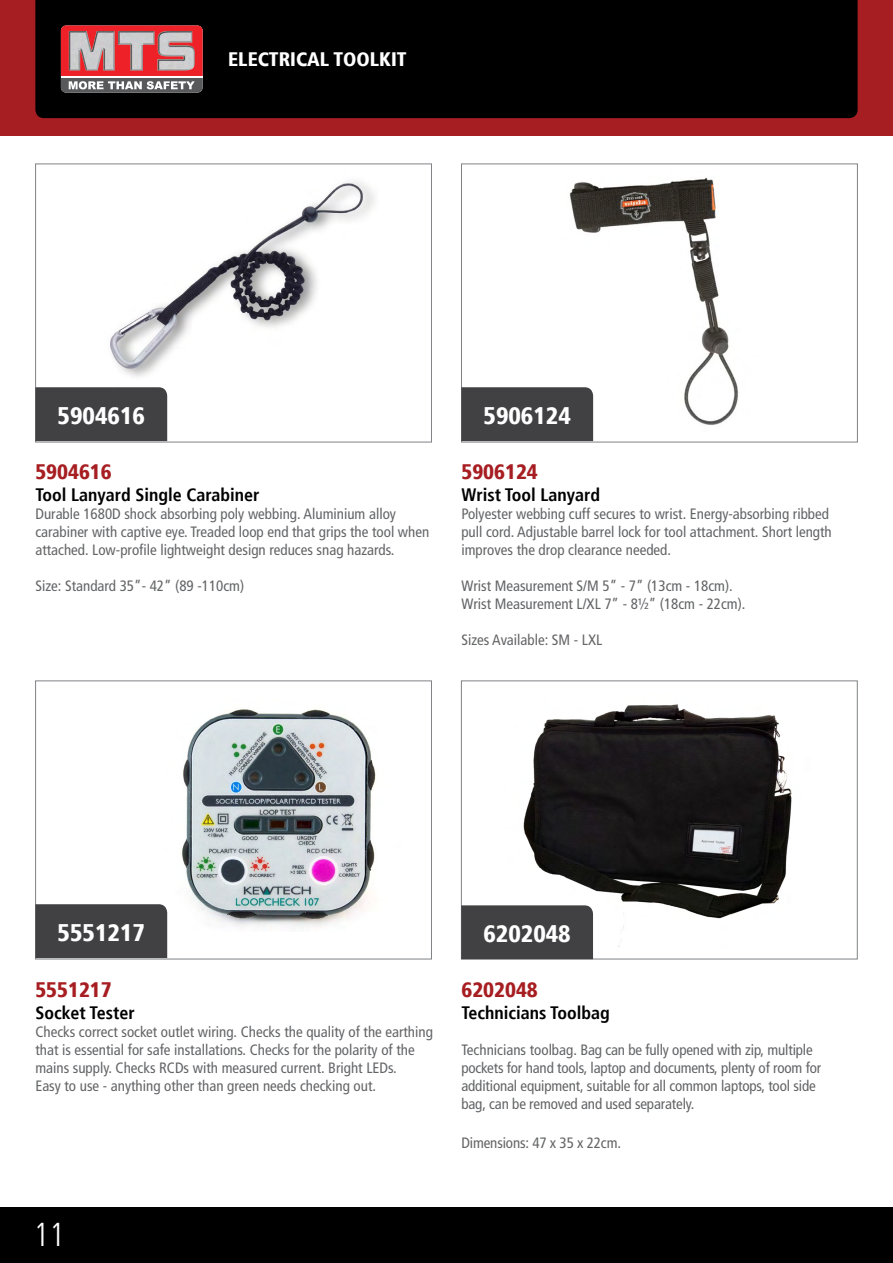
<style>
.page{position:relative;width:893px;height:1263px;background:#fff}
.page>*{position:absolute;margin:0;border:0;box-sizing:border-box;transform-origin:0 0}
.t1{font:300 condensed 33px "Frutiger LT";color:#fff}
.t2{font:900 condensed 24px "Frutiger";color:#fff}
.t3{font:900 condensed 21px "Frutiger";color:#a71e22}
.t4{font:900 condensed 19.5px "Frutiger";color:#fff}
.t5{font:700 condensed 18px "Frutiger";color:#000}
.t6{font:condensed 15px/18px "Frutiger LT";color:#636466}
</style>
<div class="page">
<div style="left:0;top:0;width:893px;height:136px;background:#a71e22"></div>
<div style="left:0;top:1208px;width:893px;height:55px;background:#000"></div>
<div style="left:35px;top:0;width:823px;height:118px;background:#000"></div>
<svg style="left:61px;top:26px;width:142px;height:67px;background:#b95255"></svg>
<img style="left:118px;top:31px;width:37px;height:40px">
<img style="left:157px;top:31px;width:38px;height:40px">
<img style="left:69px;top:31px;width:46px;height:40px">
<hr style="left:61px;top:76px;width:142px;height:2px;background:#fff">
<img style="left:167px;top:709px;width:209px;height:222px">
<div style="left:35px;top:681px;width:397px;height:278px;border:1px solid #808285"></div>
<div style="left:35px;top:904px;width:132px;height:54px;background:#414042"></div>
<img style="left:110px;top:181px;width:264px;height:234px">
<div style="left:35px;top:164px;width:397px;height:278px;border:1px solid #808285"></div>
<div style="left:35px;top:387px;width:132px;height:54px;background:#414042"></div>
<img style="left:569px;top:177px;width:169px;height:256px">
<div style="left:461px;top:164px;width:397px;height:278px;border:1px solid #808285"></div>
<div style="left:461px;top:387px;width:132px;height:54px;background:#414042"></div>
<img style="left:523px;top:704px;width:269px;height:243px">
<div style="left:461px;top:905px;width:132px;height:54px;background:#414042"></div>
<h3 class="t4" style="left:228px;top:48px;width:180px">ELECTRICAL TOOLKIT</h3>
<h2 class="t2" style="left:58px;top:401px;width:89px">5904616</h2>
<h3 class="t3" style="left:35px;top:459px;width:78px">5904616</h3>
<p class="t5" style="left:35px;top:484px;width:226px">Tool Lanyard Single Carabiner</p>
<p class="t6" style="left:35px;top:504px;width:395px">Durable 1680D shock absorbing poly webbing. Aluminium alloy carabiner with captive eye. Treaded loop end that grips the tool when attached. Low-profile lightweight design reduces snag hazards.</p>
<p class="t6" style="left:35px;top:576px;width:210px">Size: Standard 35”- 42” (89 -110cm)</p>
<h2 class="t2" style="left:484px;top:401px;width:89px">5906124</h2>
<h3 class="t3" style="left:461px;top:459px;width:78px">5906124</h3>
<p class="t5" style="left:461px;top:484px;width:140px">Wrist Tool Lanyard</p>
<p class="t6" style="left:461px;top:504px;width:372px">Polyester webbing cuff secures to wrist. Energy-absorbing ribbed pull cord. Adjustable barrel lock for tool attachment. Short length improves the drop clearance needed.</p>
<p class="t6" style="left:461px;top:576px;width:286px">Wrist Measurement S/M 5” - 7” (13cm - 18cm).<br>Wrist Measurement L/XL 7” - 8½” (18cm - 22cm).</p>
<p class="t6" style="left:461px;top:630px;width:142px">Sizes Available: SM - LXL</p>
<h2 class="t2" style="left:58px;top:918px;width:89px">5551217</h2>
<h3 class="t3" style="left:35px;top:977px;width:78px">5551217</h3>
<p class="t5" style="left:35px;top:1002px;width:101px">Socket Tester</p>
<p class="t6" style="left:35px;top:1022px;width:399px">Checks correct socket outlet wiring. Checks the quality of the earthing that is essential for safe installations. Checks for the polarity of the mains supply. Checks RCDs with measured current. Bright LEDs.<br>Easy to use - anything other than green needs checking out.</p>
<h2 class="t2" style="left:483px;top:919px;width:89px">6202048</h2>
<h3 class="t3" style="left:461px;top:977px;width:78px">6202048</h3>
<p class="t5" style="left:461px;top:1002px;width:150px">Technicians Toolbag</p>
<p class="t6" style="left:461px;top:1040px;width:361px">Technicians toolbag. Bag can be fully opened with zip, multiple pockets for hand tools, laptop and documents, plenty of room for additional equipment, suitable for all common laptops, tool side bag, can be removed and used separately.</p>
<p class="t6" style="left:461px;top:1134px;width:161px">Dimensions: 47 x 35 x 22cm.</p>
<h1 class="t1" style="left:33px;top:1216px;width:33px">11</h1>
</div>
